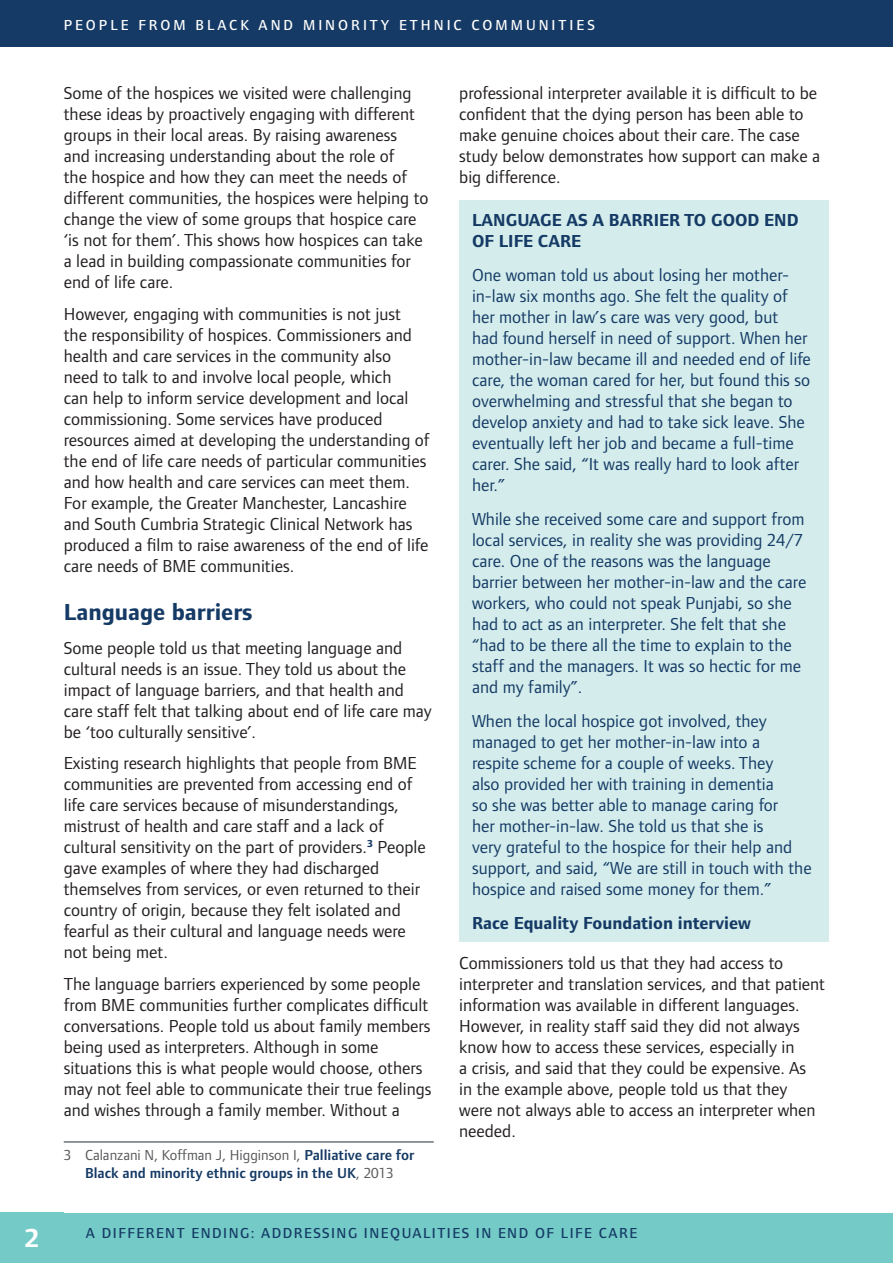
<style>
.page{position:relative;width:893px;height:1263px;background:#fff}
.page>*{position:absolute;margin:0;border:0;box-sizing:border-box;transform-origin:0 0}
.t1{font:700 27px "Foundry Form Sans";color:#fff}
.HeadB{font:700 24px "Foundry Form Sans";color:#153a65}
.Body{font:18px/21px "Foundry Form Sans";color:#231f20}
.BoxText{font:18px/21px "Foundry Form Sans";color:#153a65}
.BoxHead{font:700 18px/21px "Foundry Form Sans";color:#153a65}
.BoxText-2{font:700 18px "Foundry Form Sans";color:#153a65}
.Footnote{font:600 15px/18px "Foundry Form Sans";color:#153a65;text-align:center}
.t2{font:500 15px "Foundry Form Sans";letter-spacing:.1em;color:#153a65}
.t3{font:500 15px "Foundry Form Sans";letter-spacing:.2em;color:#fff}
.s1{font-weight:400;color:#57585a}
</style>
<div class="page">
<div style="left:0;top:1213px;width:893px;height:50px;background:#73cac7"></div>
<div style="left:0;top:0;width:893px;height:47px;background:#153a65"></div>
<div style="left:0;top:1212px;width:64px;height:51px;background:#73cac7"></div>
<hr style="left:64px;top:1141px;width:370px;height:2px;background:#6a747b">
<div style="left:459px;top:200px;width:369px;height:741px;background:#d4edec"></div>
<p class="t1" style="left:25px;top:1223px;width:16px">2</p>
<p class="t3" style="left:64px;top:16px;width:23px">PEOPLE</p>
<p class="t3" style="left:138px;top:16px;width:12px">FRO</p>
<p class="t3" style="left:173px;top:16px;width:45px">M BLAC</p>
<p class="t3" style="left:240px;top:16px;width:31px">K AND</p>
<p class="t3" style="left:303px;top:16px;width:27px">MINORIT</p>
<p class="t3" style="left:381px;top:16px;width:63px">Y ET HNIC</p>
<p class="t3" style="left:472px;top:16px;width:66px">CO MMUNITIES</p>
<p class="Body" style="left:64px;top:83px;width:366px">Some of the hospices we visited were challenging these ideas by proactively engaging with different groups in their local areas. By raising awareness<br>and increasing understanding about the role of<br>the hospice and how they can meet the needs of different communities, the hospices were helping to change the view of some groups that hospice care ‘is not for them’. This shows how hospices can take a lead in building compassionate communities for end of life care.</p>
<p class="Body" style="left:64px;top:303px;width:367px">However, engaging with communities is not just<br>the responsibility of hospices. Commissioners and health and care services in the community also need to talk to and involve local people, which<br>can help to inform service development and local commissioning. Some services have produced resources aimed at developing the understanding of the end of life care needs of particular communities and how health and care services can meet them.<br>For example, the Greater Manchester, Lancashire and South Cumbria Strategic Clinical Network has produced a film to raise awareness of the end of life care needs of BME communities.</p>
<p class="HeadB" style="left:64px;top:599px;width:190px">Language barriers</p>
<p class="Body" style="left:64px;top:637px;width:370px">Some people told us that meeting language and cultural needs is an issue. They told us about the impact of language barriers, and that health and care staff felt that talking about end of life care may be ‘too culturally sensitive’.</p>
<p class="Body" style="left:64px;top:752px;width:363px">Existing research highlights that people from BME communities are prevented from accessing end of life care services because of misunderstandings, mistrust of health and care staff and a lack of cultural sensitivity on the part of providers.<sup>3</sup> People gave examples of where they had discharged themselves from services, or even returned to their country of origin, because they felt isolated and fearful as their cultural and language needs were not being met.</p>
<p class="Body" style="left:64px;top:973px;width:369px">The language barriers experienced by some people from BME communities further complicates difficult conversations. People told us about family members being used as interpreters. Although in some situations this is what people would choose, others may not feel able to communicate their true feelings and wishes through a family member. Without a</p>
<p class="Footnote" style="left:64px;top:1146px;width:352px"><span class="s1">3 Calanzani N, Koffman J, Higginson I,</span> Palliative care for<br>Black and minority ethnic groups in the UK<span class="s1">, 2013</span></p>
<p class="Body" style="left:459px;top:83px;width:362px">professional interpreter available it is difficult to be confident that the dying person has been able to make genuine choices about their care. The case study below demonstrates how support can make a big difference.</p>
<p class="BoxHead" style="left:472px;top:210px;width:328px">LANGUAGE AS A BARRIER TO GOOD END<br>OF LIFE CARE</p>
<p class="BoxText" style="left:472px;top:265px;width:340px">One woman told us about losing her mother&shy;in-law six months ago. She felt the quality of her mother in law’s care was very good, but<br>had found herself in need of support. When her mother-in-law became ill and needed end of life care, the woman cared for her, but found this so overwhelming and stressful that she began to develop anxiety and had to take sick leave. She eventually left her job and became a full-time carer. She said, “It was really hard to look after her.”</p>
<p class="BoxText" style="left:472px;top:508px;width:336px">While she received some care and support from local services, in reality she was providing 24/7 care. One of the reasons was the language barrier between her mother-in-law and the care workers, who could not speak Punjabi, so she had to act as an interpreter. She felt that she “had to be there all the time to explain to the staff and the managers. It was so hectic for me and my family”.</p>
<p class="BoxText" style="left:472px;top:710px;width:341px">When the local hospice got involved, they managed to get her mother-in-law into a respite scheme for a couple of weeks. They<br>also provided her with training in dementia<br>so she was better able to manage caring for<br>her mother-in-law. She told us that she is<br>very grateful to the hospice for their help and support, and said, “We are still in touch with the hospice and raised some money for them.”</p>
<p class="BoxText-2" style="left:472px;top:912px;width:280px">Race Equality Foundation interview</p>
<p class="Body" style="left:459px;top:952px;width:367px">Commissioners told us that they had access to interpreter and translation services, and that patient information was available in different languages.<br>However, in reality staff said they did not always know how to access these services, especially in<br>a crisis, and said that they could be expensive. As<br>in the example above, people told us that they were not always able to access an interpreter when needed.</p>
<p class="t2" style="left:86px;top:1225px;width:553px">A DIFFERENT ENDING: ADDRESSING INEQUALITIES IN END OF LIFE CARE</p>
</div>
